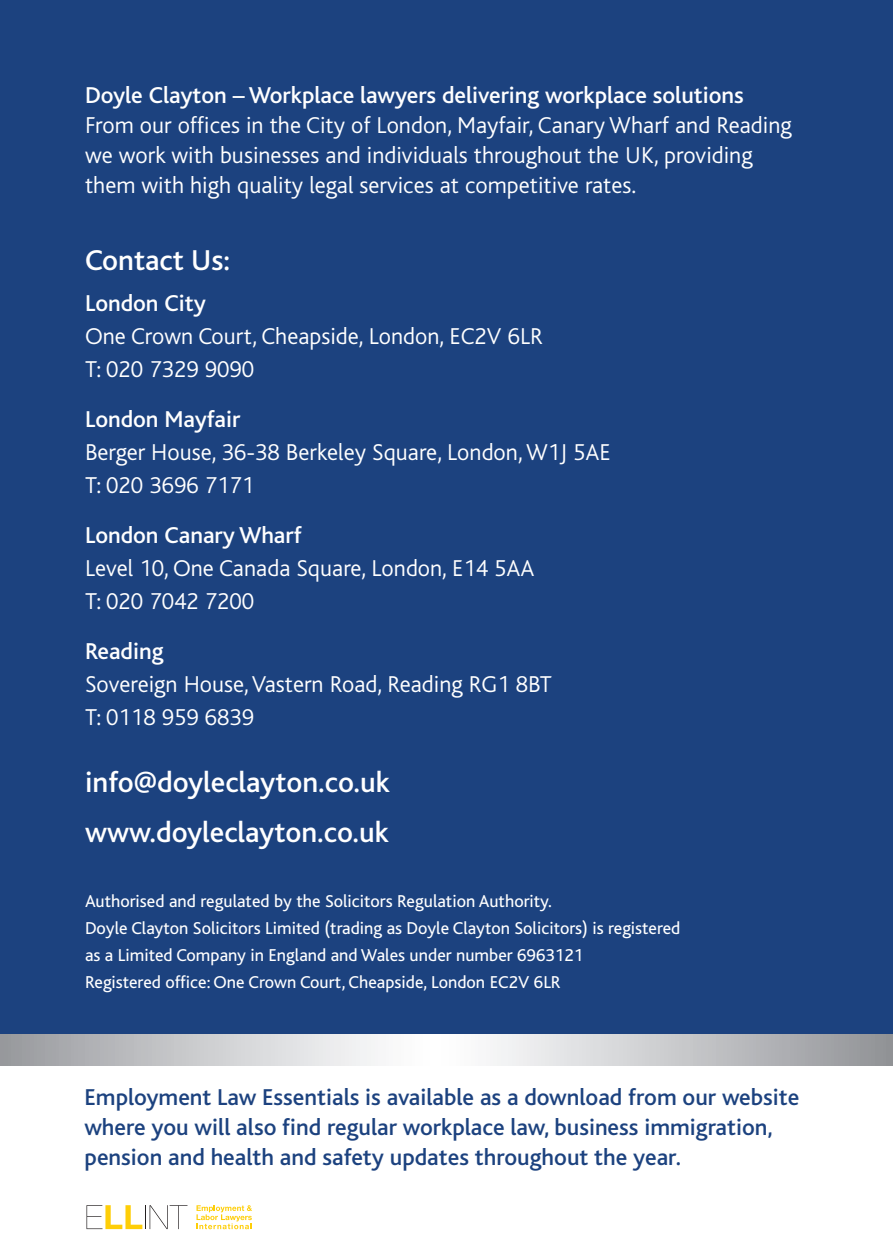
<style>
.page{position:relative;width:893px;height:1259px;background:#fff}
.page>*{position:absolute;margin:0;border:0;box-sizing:border-box;transform-origin:0 0}
.t1{font:500 30px/50.1px "Bliss";color:#fff}
.t2{font:300 24px/33px "Bliss";color:#fff}
.t3{font:500 24px/30px "Bliss";color:#1c427f}
.t4{font:500 24px "Bliss";color:#fff}
.t5{font:18px/27px "Bliss";color:#fff}
</style>
<div class="page">
<div style="left:0;top:0;width:893px;height:1036px;background:#1c427f"></div>
<svg style="left:0;top:1034px;width:893px;height:31px"></svg>
<svg style="left:86px;top:1205px;width:101px;height:24px"></svg>
<svg style="left:197px;top:1205px;width:55px;height:24px"></svg>
<p class="t4" style="left:85px;top:83px;width:660px">Doyle Clayton – Workplace lawyers delivering workplace solutions</p>
<p class="t2" style="left:85px;top:111px;width:708px;line-height:30px">From our offices in the City of London, Mayfair, Canary Wharf and Reading we work with businesses and individuals throughout the UK, providing them with high quality legal services at competitive rates.</p>
<p class="t1" style="left:85px;top:235px;width:147px">Contact Us:</p>
<p class="t4" style="left:85px;top:291px;width:122px">London City</p>
<p class="t2" style="left:85px;top:320px;width:459px">One Crown Court, Cheapside, London, EC2V 6LR<br>T: 020 7329 9090</p>
<p class="t4" style="left:85px;top:407px;width:157px">London Mayfair</p>
<p class="t2" style="left:85px;top:436px;width:527px">Berger House, 36-38 Berkeley Square, London, W1J 5AE<br>T: 020 3696 7171</p>
<p class="t4" style="left:85px;top:523px;width:218px">London Canary Wharf</p>
<p class="t2" style="left:85px;top:552px;width:451px">Level 10, One Canada Square, London, E14 5AA<br>T: 020 7042 7200</p>
<p class="t4" style="left:85px;top:639px;width:80px">Reading</p>
<p class="t2" style="left:85px;top:668px;width:468px">Sovereign House, Vastern Road, Reading RG1 8BT<br>T: 0118 959 6839</p>
<p class="t1" style="left:85px;top:758px;width:306px">info@doyleclayton.co.uk www.doyleclayton.co.uk</p>
<p class="t5" style="left:85px;top:888px;width:597px">Authorised and regulated by the Solicitors Regulation Authority.<br>Doyle Clayton Solicitors Limited (trading as Doyle Clayton Solicitors) is registered as a Limited Company in England and Wales under number 6963121<br>Registered office: One Crown Court, Cheapside, London EC2V 6LR</p>
<p class="t3" style="left:85px;top:1082px;width:716px">Employment Law Essentials is available as a download from our website where you will also find regular workplace law, business immigration, pension and health and safety updates throughout the year.</p>
</div>
